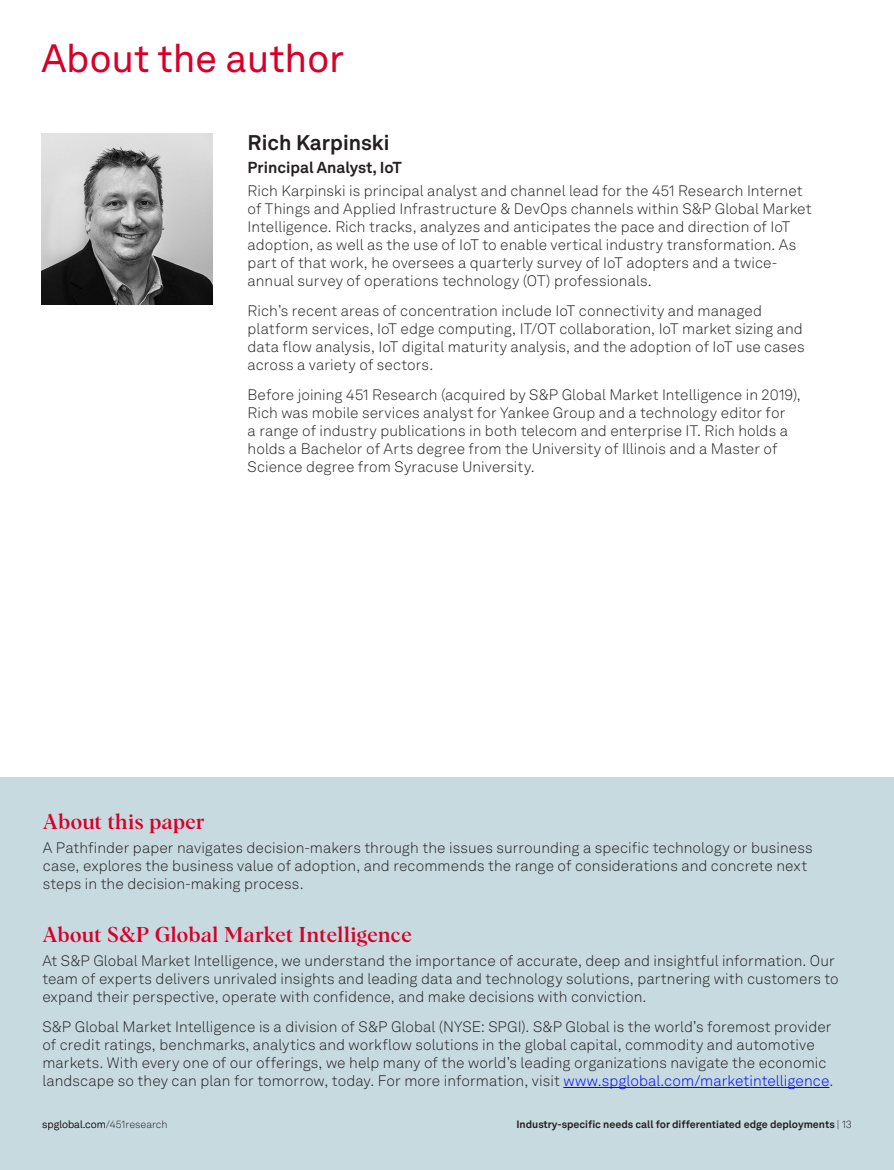
<style>
.page{position:relative;width:894px;height:1170px;background:#fff}
.page>*{position:absolute;margin:0;border:0;box-sizing:border-box;transform-origin:0 0}
.h_Heading_1{font:39px "Akkurat LL";letter-spacing:-.01em;color:#d6002a}
.t1{font:500 21px "Albra";letter-spacing:.015em;color:#d6002a}
.About_Author_-_Author{font:700 21px "Akkurat LL";color:#231f20}
.About_Author_-_Title{font:700 15.75px "Akkurat LL";color:#231f20}
.b_Normal{font:300 15px/18px "Akkurat LL";letter-spacing:.005em;color:#231f20}
.t2{font:700 10.5px "Akkurat LL";color:#231f20}
.t3{font:300 10.5px "Akkurat LL";color:#231f20}
.s1{color:#00f}
.s2{font-weight:300}
</style>
<div class="page">
<div style="left:0;top:777px;width:893px;height:393px;background:#c7dae0"></div>
<img style="left:42px;top:134px;width:170px;height:170px">
<hr style="left:563px;top:1087px;width:266px;height:1px;background:#00f">
<h1 class="h_Heading_1" style="left:42px;top:29px;width:304px">About the author</h1>
<p class="About_Author_-_Author" style="left:247px;top:126px;width:143px">Rich Karpinski</p>
<p class="About_Author_-_Title" style="left:247px;top:155px;width:156px">Principal Analyst, IoT</p>
<p class="b_Normal" style="left:247px;top:181px;width:565px">Rich Karpinski is principal analyst and channel lead for the 451 Research Internet of Things and Applied Infrastructure &amp; DevOps channels within S&amp;P Global Market Intelligence. Rich tracks, analyzes and anticipates the pace and direction of IoT adoption, as well as the use of IoT to enable vertical industry transformation. As part of that work, he oversees a quarterly survey of IoT adopters and a twice&shy;annual survey of operations technology (OT) professionals.</p>
<p class="b_Normal" style="left:247px;top:301px;width:558px">Rich’s recent areas of concentration include IoT connectivity and managed platform services, IoT edge computing, IT/OT collaboration, IoT market sizing and data flow analysis, IoT digital maturity analysis, and the adoption of IoT use cases across a variety of sectors.</p>
<p class="b_Normal" style="left:247px;top:385px;width:554px">Before joining 451 Research (acquired by S&amp;P Global Market Intelligence in 2019), Rich was mobile services analyst for Yankee Group and a technology editor for<br>a range of industry publications in both telecom and enterprise IT. Rich holds a holds a Bachelor of Arts degree from the University of Illinois and a Master of Science degree from Syracuse University.</p>
<h2 class="t1" style="left:43px;top:806px;width:163px">About this paper</h2>
<p class="b_Normal" style="left:43px;top:838px;width:771px">A Pathfinder paper navigates decision-makers through the issues surrounding a specific technology or business case, explores the business value of adoption, and recommends the range of considerations and concrete next steps in the decision-making process.</p>
<h2 class="t1" style="left:42px;top:919px;width:371px">About S&amp;P Global Market Intelligence</h2>
<p class="b_Normal" style="left:42px;top:951px;width:797px">At S&amp;P Global Market Intelligence, we understand the importance of accurate, deep and insightful information. Our team of experts delivers unrivaled insights and leading data and technology solutions, partnering with customers to expand their perspective, operate with confidence, and make decisions with conviction.</p>
<p class="b_Normal" style="left:42px;top:1017px;width:792px">S&amp;P Global Market Intelligence is a division of S&amp;P Global (NYSE: SPGI). S&amp;P Global is the world’s foremost provider of credit ratings, benchmarks, analytics and workflow solutions in the global capital, commodity and automotive markets. With every one of our offerings, we help many of the world’s leading organizations navigate the economic landscape so they can plan for tomorrow, today. For more information, visit <span class="s1">www.spglobal.com/marketintelligence</span>.</p>
<p class="t3" style="left:42px;top:1116px;width:127px">spglobal.com/451research</p>
<p class="t2" style="left:516px;top:1116px;width:337px">Industry-specific needs call for differentiated edge deployments <span class="s2">| 13</span></p>
</div>
